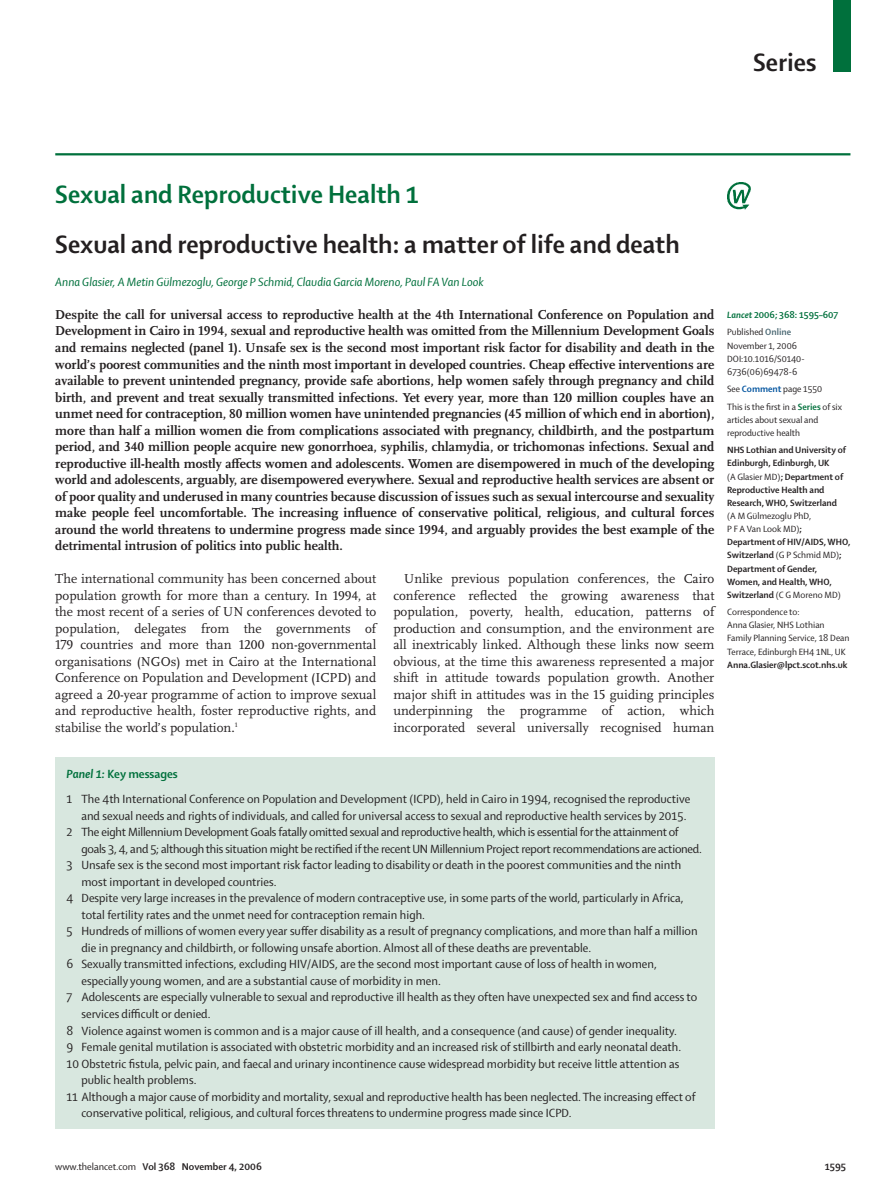
<style>
.page{position:relative;width:893px;height:1200px;background:#fff}
.page>*{position:absolute;margin:0;border:0;box-sizing:border-box;transform-origin:0 0}
.t1{font:700 27px "Shaker 2 Lancet";color:#231f20}
.t2{font:700 27px "Shaker 2 Lancet";color:#00703c}
.t3{font:700 13.5px/16.5px "Scala Lancet Pro";color:#231f20;text-align:justify}
.t4{font:13.5px/16.5px "Scala Lancet Pro";color:#231f20;text-align:justify}
.t5{font:12.75px/25px "Shaker 2 Lancet";letter-spacing:.005em;color:#231f20}
.t6{font:12.75px "Shaker 2 Lancet";letter-spacing:-.015em;color:#231f20}
.t7{font:italic 12.75px "Shaker 2 Lancet";color:#00703c}
.t8{font:700 10.5px "Shaker 2 Lancet";color:#231f20}
.t9{font:700 9.75px/13.2px "Shaker 2 Lancet";color:#231f20}
.t10{font:9.75px/13px "Shaker 2 Lancet";color:#231f20}
.t11{font:700 9.75px/17.4px "Shaker 2 Lancet";color:#00703c}
.s1{font-style:italic}
.s2{font-weight:400;color:#231f20}
.s3{color:#4d6a75}
.s4{font-weight:700;color:#00539e}
.s5{font-weight:700;color:#00703c}
.s6{font-weight:400}
.s7{font-weight:700;font-style:italic;color:#00703c}
</style>
<div class="page">
<div style="left:833px;top:0;width:17px;height:71px;background:#00703c"></div>
<hr style="left:55px;top:153px;width:795px;height:2px;background:#00703c">
<div style="left:55px;top:756px;width:659px;height:371px;background:#d8e7df"></div>
<img style="left:727px;top:183px;width:23px;height:27px">
<h1 class="t1" style="left:753px;top:52px;width:65px">Series</h1>
<h1 class="t2" style="left:55px;top:184px;width:365px">Sexual and Reproductive Health 1</h1>
<h1 class="t1" style="left:55px;top:233px;width:626px">Sexual and reproductive health: a matter of life and death</h1>
<p class="t7" style="left:55px;top:277px;width:430px">Anna Glasier, A Metin Gülmezoglu, George P Schmid, Claudia Garcia Moreno, Paul FA Van Look</p>
<p class="t3" style="left:55px;top:307px;width:661px">Despite the call for universal access to reproductive health at the 4th International Conference on Population and Development in Cairo in 1994, sexual and reproductive health was omitted from the Millennium Development Goals and remains neglected (panel 1). Unsafe sex is the second most important risk factor for disability and death in the world’s poorest communities and the ninth most important in developed countries. Cheap effective interventions are available to prevent unintended pregnancy, provide safe abortions, help women safely through pregnancy and child birth, and prevent and treat sexually transmitted infections. Yet every year, more than 120 million couples have an unmet need for contraception, 80 million women have unintended pregnancies (45 million of which end in abortion), more than half a million women die from complications associated with pregnancy, childbirth, and the postpartum period, and 340 million people acquire new gonorrhoea, syphilis, chlamydia, or trichomonas infections. Sexual and reproductive ill-health mostly affects women and adolescents. Women are disempowered in much of the developing world and adolescents, arguably, are disempowered everywhere. Sexual and reproductive health services are absent or of poor quality and underused in many countries because discussion of issues such as sexual intercourse and sexuality make people feel uncomfortable. The increasing influence of conservative political, religious, and cultural forces around the world threatens to undermine progress made since 1994, and arguably provides the best example of the detrimental intrusion of politics into public health.</p>
<p class="t4" style="left:55px;top:571px;width:323px">The international community has been concerned about population growth for more than a century. In 1994, at the most recent of a series of UN conferences devoted to population, delegates from the governments of 179 countries and more than 1200 non-governmental organisations (NGOs) met in Cairo at the International Conference on Population and Development (ICPD) and agreed a 20-year programme of action to improve sexual and reproductive health, foster reproductive rights, and stabilise the world’s population.<sup>1</sup></p>
<p class="t4" style="left:393px;top:571px;width:323px;text-indent:11px">Unlike previous population conferences, the Cairo conference reflected the growing awareness that population, poverty, health, education, patterns of production and consumption, and the environment are all inextricably linked. Although these links now seem obvious, at the time this awareness represented a major shift in attitude towards population growth. Another major shift in attitudes was in the 15 guiding principles underpinning the programme of action, which incorporated several universally recognised human</p>
<p class="t11" style="left:727px;top:307px;width:113px"><span class="s1">Lancet</span> 2006; 368: 1595–607<br><span class="s2">Published</span> <span class="s3">Online</span></p>
<p class="t10" style="left:727px;top:339px;width:79px">November 1, 2006<br>DOI:10.1016/S0140-<br>6736(06)69478-6</p>
<p class="t10" style="left:727px;top:381px;width:116px;line-height:17.4px">See <span class="s4">Comment</span> page 1550<br>This is the first in a <span class="s5">Series</span> of six</p>
<p class="t10" style="left:727px;top:414px;width:93px">articles about sexual and reproductive health</p>
<p class="t9" style="left:727px;top:444px;width:120px">NHS Lothian and University of<br>Edinburgh, Edinburgh, UK<br><span class="s6">(A Glasier MD)</span>; Department of<br>Reproductive Health and<br>Research, WHO, Switzerland</p>
<p class="t9" style="left:727px;top:510px;width:125px"><span class="s6">(A M Gülmezoglu PhD,<br>P F A Van Look MD)</span>;<br>Department of HIV/AIDS, WHO,<br>Switzerland <span class="s6">(G P Schmid MD)</span>;<br>Department of Gender,<br>Women, and Health, WHO,<br>Switzerland <span class="s6">(C G Moreno MD)</span></p>
<p class="t10" style="left:727px;top:606px;width:124px">Correspondence to:<br>Anna Glasier, NHS Lothian<br>Family Planning Service, 18 Dean<br>Terrace, Edinburgh EH4 1NL, UK</p>
<p class="t9" style="left:727px;top:658px;width:122px">Anna.Glasier@lpct.scot.nhs.uk</p>
<p class="t5" style="left:67px;top:762px;width:625px"><span class="s7">Panel 1:</span> <span class="s5">Key messages<br></span>1 The 4th International Conference on Population and Development (ICPD), held in Cairo in 1994, recognised the reproductive</p>
<p class="t5" style="left:81px;top:804px;width:607px">and sexual needs and rights of individuals, and called for universal access to sexual and reproductive health services by 2015.</p>
<p class="t6" style="left:67px;top:827px;width:614px">2 The eight Millennium Development Goals fatally omitted sexual and reproductive health, which is essential for the attainment of</p>
<p class="t6" style="left:81px;top:843px;width:622px">goals 3, 4, and 5; although this situation might be rectified if the recent UN Millennium Project report recommendations are actioned.</p>
<p class="t5" style="left:67px;top:853px;width:616px">3 Unsafe sex is the second most important risk factor leading to disability or death in the poorest communities and the ninth</p>
<p class="t5" style="left:81px;top:870px;width:197px">most important in developed countries.</p>
<p class="t5" style="left:67px;top:886px;width:618px">4 Despite very large increases in the prevalence of modern contraceptive use, in some parts of the world, particularly in Africa,</p>
<p class="t5" style="left:81px;top:903px;width:345px">total fertility rates and the unmet need for contraception remain high.</p>
<p class="t5" style="left:67px;top:919px;width:633px">5 Hundreds of millions of women every year suffer disability as a result of pregnancy complications, and more than half a million</p>
<p class="t5" style="left:81px;top:936px;width:511px">die in pregnancy and childbirth, or following unsafe abortion. Almost all of these deaths are preventable.</p>
<p class="t5" style="left:67px;top:952px;width:592px">6 Sexually transmitted infections, excluding HIV/AIDS, are the second most important cause of loss of health in women,</p>
<p class="t5" style="left:81px;top:969px;width:361px">especially young women, and are a substantial cause of morbidity in men.</p>
<p class="t5" style="left:67px;top:985px;width:632px">7 Adolescents are especially vulnerable to sexual and reproductive ill health as they often have unexpected sex and find access to</p>
<p class="t5" style="left:81px;top:1002px;width:131px">services difficult or denied.</p>
<p class="t5" style="left:67px;top:1018px;width:612px">8 Violence against women is common and is a major cause of ill health, and a consequence (and cause) of gender inequality.</p>
<p class="t5" style="left:67px;top:1035px;width:616px">9 Female genital mutilation is associated with obstetric morbidity and an increased risk of stillbirth and early neonatal death.</p>
<p class="t5" style="left:67px;top:1051px;width:614px">10 Obstetric fistula, pelvic pain, and faecal and urinary incontinence cause widespread morbidity but receive little attention as</p>
<p class="t5" style="left:81px;top:1068px;width:117px">public health problems.</p>
<p class="t5" style="left:67px;top:1084px;width:630px">11 Although a major cause of morbidity and mortality, sexual and reproductive health has been neglected. The increasing effect of</p>
<p class="t5" style="left:81px;top:1101px;width:492px">conservative political, religious, and cultural forces threatens to undermine progress made since ICPD.</p>
<p class="t8" style="left:55px;top:1162px;width:208px"><span class="s6">www.thelancet.com</span> Vol 368 November 4, 2006</p>
<p class="t8" style="left:825px;top:1162px;width:23px">1595</p>
</div>
